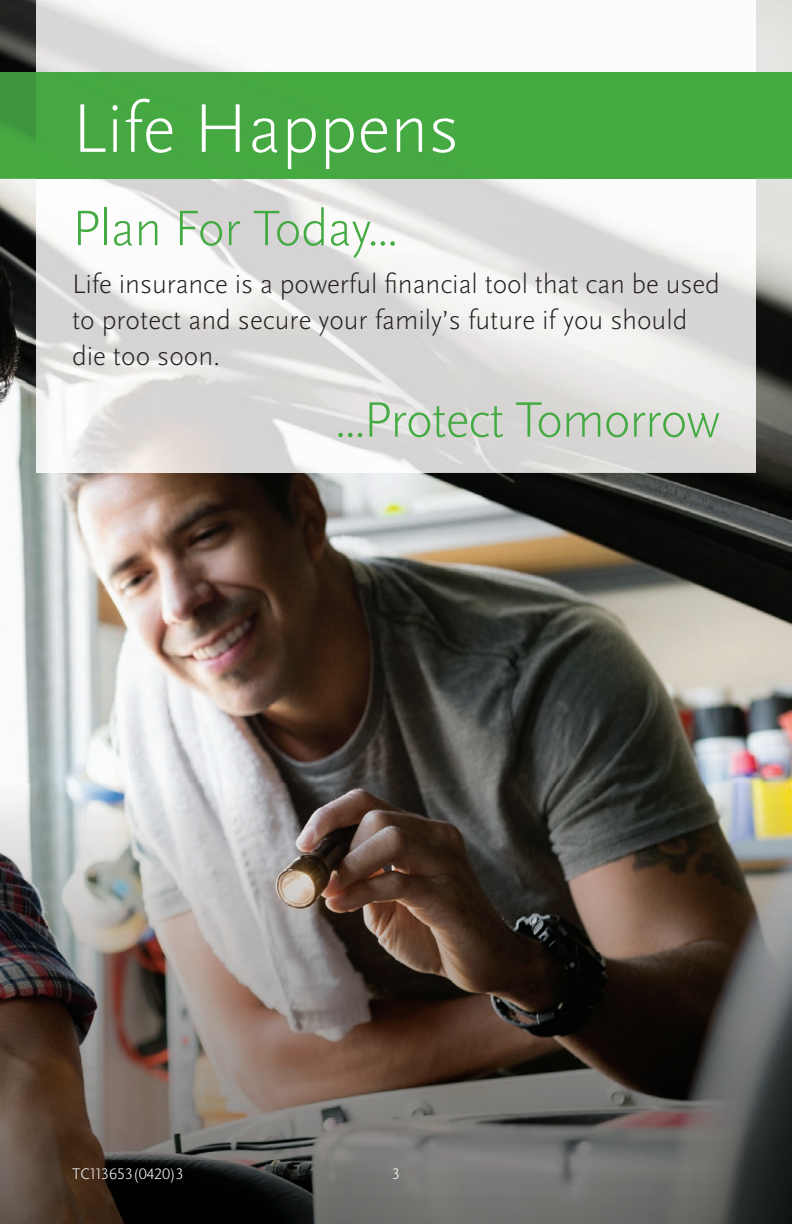
<style>
.page{position:relative;width:792px;height:1224px;background:#fff}
.page>*{position:absolute;margin:0;border:0;box-sizing:border-box;transform-origin:0 0}
.t1{font:300 72px "Scala Sans OT";color:#fff}
.t2{font:300 52px "Scala Sans OT";letter-spacing:-.02em;color:#44aa42}
.t3{font:300 28px/36px "Scala Sans OT";color:#231f20}
.t4{font:300 16px "Scala Sans OT";color:#fff}
</style>
<div class="page">
<img style="left:0;top:0;width:792px;height:1224px">
<img style="left:36px;top:0;width:720px;height:473px">
<img style="left:0;top:72px;width:792px;height:107px">
<div style="left:36px;top:72px;width:720px;height:107px;background:#46aa42"></div>
<h1 class="t1" style="left:72px;top:85px;width:389px">Life Happens</h1>
<h2 class="t2" style="left:72px;top:197px;width:328px">Plan For Today...</h2>
<p class="t3" style="left:72px;top:266px;width:649px">Life insurance is a powerful financial tool that can be used to protect and secure your family’s future if you should die too soon.</p>
<h2 class="t2" style="left:334px;top:389px;width:387px">...Protect Tomorrow</h2>
<p class="t4" style="left:72px;top:1165px;width:113px">TC113653(0420)3</p>
<p class="t4" style="left:392px;top:1165px;width:9px">3</p>
</div>
